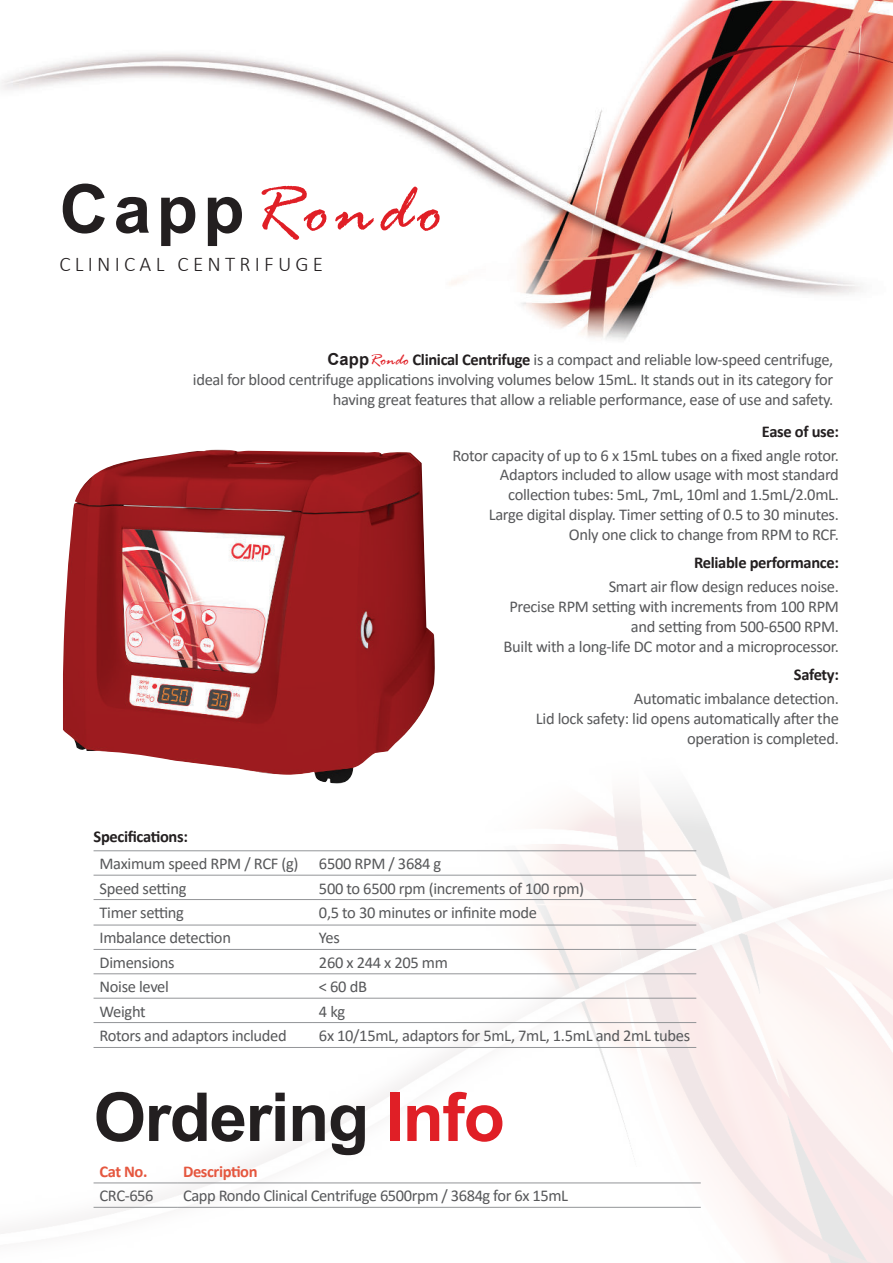
<style>
.page{position:relative;width:893px;height:1263px;background:#fff}
.page>*{position:absolute;margin:0;border:0;box-sizing:border-box;transform-origin:0 0}
.t1{font:italic 72px "Rage";letter-spacing:.08em;color:#e01f26}
.t2{font:700 67.5px "Arial";letter-spacing:-.02em;color:#231f20}
.t3{font:300 21px "Calibri";letter-spacing:.2em;color:#231f20}
.t4{font:16.5px/19.8px "Calibri";letter-spacing:-.02em;color:#57585a;text-align:right}
.t5{font:700 16.5px "Calibri";letter-spacing:-.02em;color:#231f20}
.t6{font:700 16.5px "Calibri";letter-spacing:-.025em;color:#e5573f}
.s1{font-family:"Arial";font-weight:700;font-style:normal;font-size:67.5px;color:#231f20}
.s2{font-family:"Arial";font-weight:700;color:#231f20}
.s3{font-family:"Rage";font-style:italic;color:#e01f26}
.s4{font-weight:700;color:#231f20}
.s5{color:#e01f26}
</style>
<div class="page">
<img style="left:1px;top:0;width:892px;height:340px">
<img style="left:63px;top:449px;width:372px;height:335px">
<hr style="left:94px;top:850px;width:219px;height:1px;background:#939598">
<hr style="left:313px;top:850px;width:383px;height:1px;background:#939598">
<hr style="left:94px;top:875px;width:219px;height:1px;background:#939598">
<hr style="left:313px;top:875px;width:383px;height:1px;background:#939598">
<hr style="left:94px;top:899px;width:219px;height:1px;background:#939598">
<hr style="left:313px;top:899px;width:383px;height:1px;background:#939598">
<hr style="left:94px;top:925px;width:219px;height:1px;background:#939598">
<hr style="left:313px;top:925px;width:383px;height:1px;background:#939598">
<hr style="left:94px;top:949px;width:219px;height:1px;background:#939598">
<hr style="left:313px;top:949px;width:383px;height:1px;background:#939598">
<hr style="left:94px;top:973px;width:219px;height:1px;background:#939598">
<hr style="left:313px;top:973px;width:383px;height:1px;background:#939598">
<hr style="left:94px;top:998px;width:219px;height:1px;background:#939598">
<hr style="left:313px;top:998px;width:383px;height:1px;background:#939598">
<hr style="left:94px;top:1022px;width:219px;height:1px;background:#939598">
<hr style="left:313px;top:1022px;width:383px;height:1px;background:#939598">
<hr style="left:94px;top:1047px;width:219px;height:1px;background:#939598">
<hr style="left:313px;top:1047px;width:383px;height:1px;background:#939598">
<hr style="left:94px;top:1182px;width:83px;height:1px;background:#939598">
<hr style="left:177px;top:1182px;width:524px;height:1px;background:#939598">
<hr style="left:94px;top:1207px;width:83px;height:1px;background:#939598">
<hr style="left:177px;top:1207px;width:524px;height:1px;background:#939598">
<h1 class="t1" style="left:60px;top:186px;width:385px"><span class="s1">Capp</span>Rondo</h1>
<p class="t3" style="left:60px;top:251px;width:265px">CLINICAL CENTRIFUGE</p>
<p class="t4" style="left:193px;top:351px;width:642px"><span class="s2">Capp</span><span class="s3">Rondo</span> <span class="s4">Clinical Centrifuge</span> is a compact and reliable low-speed centrifuge,<br>ideal for blood centrifuge applications involving volumes below 15mL. It stands out in its category for having great features that allow a reliable performance, ease of use and safety.</p>
<p class="t5" style="left:762px;top:419px;width:79px">Ease of use:</p>
<p class="t4" style="left:453px;top:445px;width:388px">Rotor capacity of up to 6 x 15mL tubes on a fixed angle rotor.<br>Adaptors included to allow usage with most standard collection tubes: 5mL, 7mL, 10ml and 1.5mL/2.0mL.<br>Large digital display. Timer setting of 0.5 to 30 minutes.<br>Only one click to change from RPM to RCF.</p>
<p class="t5" style="left:694px;top:551px;width:146px">Reliable performance:</p>
<p class="t4" style="left:504px;top:576px;width:337px">Smart air flow design reduces noise.<br>Precise RPM setting with increments from 100 RPM and setting from 500-6500 RPM.<br>Built with a long-life DC motor and a microprocessor.</p>
<p class="t5" style="left:794px;top:663px;width:47px">Safety:</p>
<p class="t4" style="left:536px;top:688px;width:304px">Automatic imbalance detection.<br>Lid lock safety: lid opens automatically after the operation is completed.</p>
<p class="t5" style="left:94px;top:825px;width:96px">Specifications:</p>
<p class="t4" style="left:100px;top:852px;width:343px;line-height:24.3px;text-align:left">Maximum speed RPM / RCF (g) 6500 RPM / 3684 g<br>Speed setting</p>
<p class="t4" style="left:319px;top:878px;width:267px">500 to 6500 rpm (increments of 100 rpm)</p>
<p class="t4" style="left:100px;top:902px;width:86px">Timer setting</p>
<p class="t4" style="left:319px;top:902px;width:220px">0,5 to 30 minutes or infinite mode</p>
<p class="t4" style="left:100px;top:927px;width:133px">Imbalance detection</p>
<p class="t4" style="left:319px;top:929px;width:22px">Yes</p>
<p class="t4" style="left:100px;top:953px;width:77px">Dimensions</p>
<p class="t4" style="left:319px;top:952px;width:130px">260 x 244 x 205 mm</p>
<p class="t4" style="left:100px;top:976px;width:71px">Noise level</p>
<p class="t4" style="left:319px;top:976px;width:50px">&lt; 60 dB</p>
<p class="t4" style="left:100px;top:1002px;width:48px">Weight</p>
<p class="t4" style="left:319px;top:1001px;width:28px">4 kg</p>
<p class="t4" style="left:100px;top:1026px;width:189px">Rotors and adaptors included</p>
<p class="t4" style="left:319px;top:1025px;width:373px">6x 10/15mL, adaptors for 5mL, 7mL, 1.5mL and 2mL tubes</p>
<h2 class="t2" style="left:94px;top:1092px;width:413px">Ordering <span class="s5">Info</span></h2>
<p class="t6" style="left:100px;top:1160px;width:49px">Cat No.</p>
<p class="t6" style="left:183px;top:1160px;width:76px">Description</p>
<p class="t4" style="left:100px;top:1185px;width:56px">CRC-656</p>
<p class="t4" style="left:183px;top:1185px;width:387px">Capp Rondo Clinical Centrifuge 6500rpm / 3684g for 6x 15mL</p>
</div>
